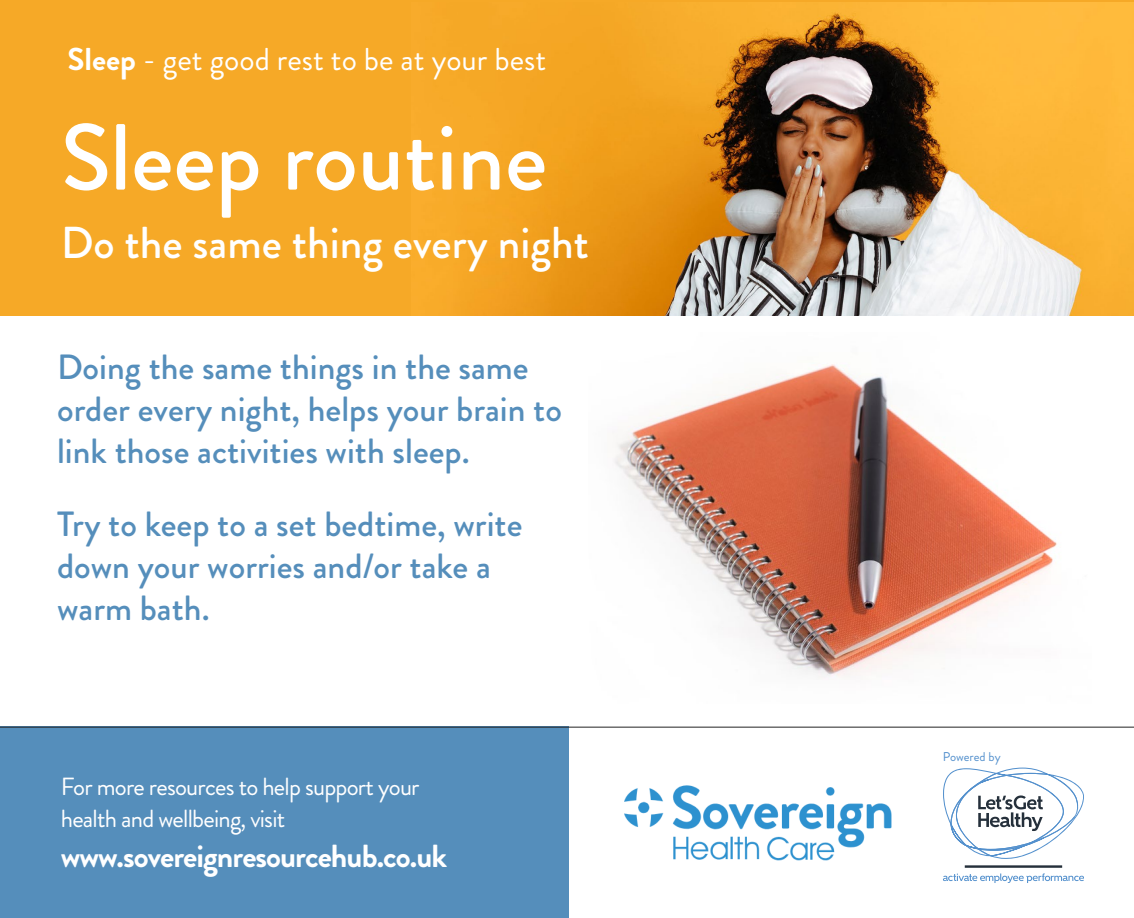
<style>
.page{position:relative;width:1134px;height:918px;background:#fff}
.page>*{position:absolute;margin:0;border:0;box-sizing:border-box;transform-origin:0 0}
.t1{font:500 93.62px "Brandon Grotesque";color:#fff}
.t2{font:500 44.62px "Brandon Grotesque";color:#fff}
.t3{font:500 35px/42px "Brandon Grotesque";color:#558ebb}
.t4{font:700 31.85px "Brandon Grotesque";letter-spacing:-.03em;color:#fff}
.t5{font:31.59px "Brandon Grotesque";color:#fff}
.t6{font:24.76px/31.4px "Brandon Grotesque";letter-spacing:-.03em;color:#fff}
.t7{font:12.69px "Brandon Grotesque";color:#5390cd}
.s1{font-weight:700}
</style>
<div class="page">
<div style="left:0;top:726px;width:568px;height:192px;background:#558ebb"></div>
<img style="left:624px;top:785px;width:268px;height:76px">
<svg style="left:943px;top:767px;width:141px;height:92px"></svg>
<svg style="left:943px;top:873px;width:141px;height:10px"></svg>
<hr style="left:964px;top:865px;width:98px;height:3px;background:#25303b">
<hr style="left:0;top:726px;width:1134px;height:1px;background:#222">
<div style="left:0;top:0;width:1134px;height:315px;background:#f6a927"></div>
<img style="left:483px;top:2px;width:651px;height:313px">
<img style="left:614px;top:364px;width:443px;height:314px">
<p class="t5" style="left:68px;top:38px;width:480px"><span class="s1">Sleep</span> - get good rest to be at your best</p>
<h1 class="t1" style="left:61px;top:93px;width:488px">Sleep routine</h1>
<p class="t2" style="left:61px;top:212px;width:530px">Do the same thing every night</p>
<p class="t3" style="left:57px;top:347px;width:506px">Doing the same things in the same order every night, helps your brain to link those activities with sleep.</p>
<p class="t3" style="left:57px;top:503px;width:467px">Try to keep to a set bedtime, write down your worries and/or take a warm bath.</p>
<p class="t6" style="left:61px;top:771px;width:360px">For more resources to help support your health and wellbeing, visit</p>
<p class="t4" style="left:61px;top:834px;width:388px">www.sovereignresourcehub.co.uk</p>
<p class="t7" style="left:943px;top:747px;width:59px">Powered by</p>
</div>
